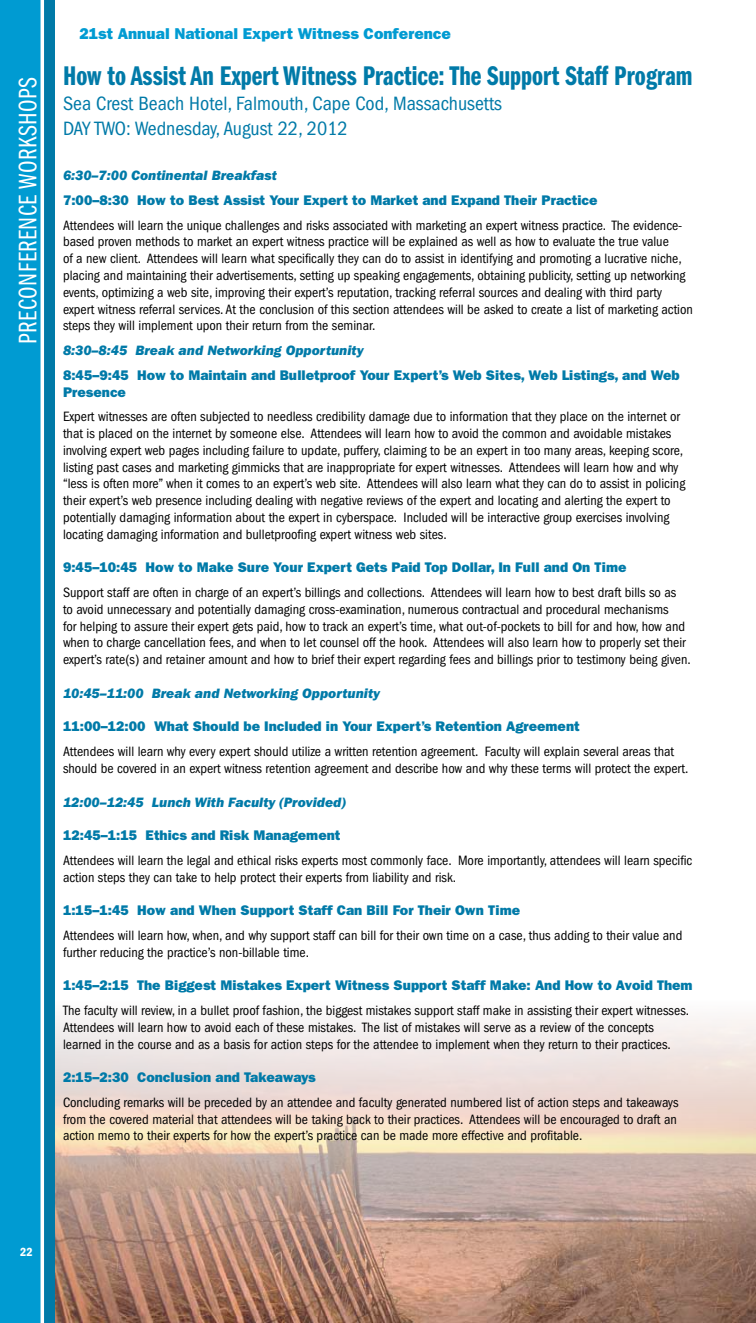
<style>
.page{position:relative;width:756px;height:1323px;background:#fff}
.page>*{position:absolute;margin:0;border:0;box-sizing:border-box;transform-origin:0 0}
.t1{font:28px "Franklin Gothic Demi Cmpr";color:#007aa8}
.t2{font:26.25px "Franklin Gothic Book Cmpr";letter-spacing:.025em;color:#fff}
.t3{font:condensed 19.95px/25px "Franklin Gothic";color:#007aa8}
.t4{font:800 15.75px "Franklin Gothic";color:#009bd2}
.t5{font:condensed 14px/16.8px "Franklin Gothic";color:#000}
.t6{font:800 14px/16.8px "Franklin Gothic";color:#007aa8}
.t7{font:italic 800 14px "Franklin Gothic";color:#007aa8}
.t8{font:600 condensed 12.25px "Franklin Gothic";color:#fff}
</style>
<div class="page">
<div style="left:14px;top:0;width:41px;height:1323px;background:#007aa8"></div>
<svg style="left:0;top:0;width:44px;height:1323px;background:#10a1d4"></svg>
<img style="left:56px;top:1018px;width:700px;height:305px">
<h2 class="t2" style="left:13px;top:344px;width:268px;rotate:-90deg">PRECONFERENCE WORKSHOPS</h2>
<p class="t4" style="left:79px;top:24px;width:373px">21st Annual National Expert Witness Conference</p>
<h1 class="t1" style="left:63px;top:60px;width:631px">How to Assist An Expert Witness Practice: The Support Staff Program</h1>
<h3 class="t3" style="left:63px;top:91px;width:441px">Sea Crest Beach Hotel, Falmouth, Cape Cod, Massachusetts<br>DAY TWO: Wednesday, August 22, 2012</h3>
<p class="t7" style="left:63px;top:167px;width:215px">6:30–7:00 Continental Breakfast</p>
<p class="t6" style="left:63px;top:192px;width:536px">7:00–8:30 How to Best Assist Your Expert to Market and Expand Their Practice</p>
<p class="t5" style="left:63px;top:217px;width:632px">Attendees will learn the unique challenges and risks associated with marketing an expert witness practice. The evidence&shy;based proven methods to market an expert witness practice will be explained as well as how to evaluate the true value<br>of a new client. Attendees will learn what specifically they can do to assist in identifying and promoting a lucrative niche, placing and maintaining their advertisements, setting up speaking engagements, obtaining publicity, setting up networking events, optimizing a web site, improving their expert’s reputation, tracking referral sources and dealing with third party expert witness referral services. At the conclusion of this section attendees will be asked to create a list of marketing action steps they will implement upon their return from the seminar.</p>
<p class="t7" style="left:63px;top:342px;width:302px">8:30–8:45 Break and Networking Opportunity</p>
<p class="t6" style="left:63px;top:367px;width:618px">8:45–9:45 How to Maintain and Bulletproof Your Expert’s Web Sites, Web Listings, and Web<br>Presence</p>
<p class="t5" style="left:63px;top:408px;width:624px">Expert witnesses are often subjected to needless credibility damage due to information that they place on the internet or that is placed on the internet by someone else. Attendees will learn how to avoid the common and avoidable mistakes involving expert web pages including failure to update, puffery, claiming to be an expert in too many areas, keeping score, listing past cases and marketing gimmicks that are inappropriate for expert witnesses. Attendees will learn how and why “less is often more” when it comes to an expert’s web site. Attendees will also learn what they can do to assist in policing their expert’s web presence including dealing with negative reviews of the expert and locating and alerting the expert to potentially damaging information about the expert in cyberspace. Included will be interactive group exercises involving locating damaging information and bulletproofing expert witness web sites.</p>
<p class="t6" style="left:63px;top:559px;width:565px">9:45–10:45 How to Make Sure Your Expert Gets Paid Top Dollar, In Full and On Time</p>
<p class="t5" style="left:63px;top:584px;width:629px">Support staff are often in charge of an expert’s billings and collections. Attendees will learn how to best draft bills so as<br>to avoid unnecessary and potentially damaging cross-examination, numerous contractual and procedural mechanisms<br>for helping to assure their expert gets paid, how to track an expert’s time, what out-of-pockets to bill for and how, how and when to charge cancellation fees, and when to let counsel off the hook. Attendees will also learn how to properly set their expert’s rate(s) and retainer amount and how to brief their expert regarding fees and billings prior to testimony being given.</p>
<p class="t7" style="left:63px;top:685px;width:318px">10:45–11:00 Break and Networking Opportunity</p>
<p class="t6" style="left:63px;top:718px;width:518px">11:00–12:00 What Should be Included in Your Expert’s Retention Agreement</p>
<p class="t5" style="left:63px;top:743px;width:627px">Attendees will learn why every expert should utilize a written retention agreement. Faculty will explain several areas that should be covered in an expert witness retention agreement and describe how and why these terms will protect the expert.</p>
<p class="t7" style="left:63px;top:794px;width:285px">12:00–12:45 Lunch With Faculty (Provided)</p>
<p class="t6" style="left:63px;top:827px;width:279px">12:45–1:15 Ethics and Risk Management</p>
<p class="t5" style="left:63px;top:852px;width:631px">Attendees will learn the legal and ethical risks experts most commonly face. More importantly, attendees will learn specific action steps they can take to help protect their experts from liability and risk.</p>
<p class="t6" style="left:63px;top:902px;width:459px">1:15–1:45 How and When Support Staff Can Bill For Their Own Time</p>
<p class="t5" style="left:63px;top:927px;width:621px">Attendees will learn how, when, and why support staff can bill for their own time on a case, thus adding to their value and further reducing the practice’s non-billable time.</p>
<p class="t6" style="left:63px;top:977px;width:631px">1:45–2:15 The Biggest Mistakes Expert Witness Support Staff Make: And How to Avoid Them</p>
<p class="t5" style="left:63px;top:1002px;width:628px">The faculty will review, in a bullet proof fashion, the biggest mistakes support staff make in assisting their expert witnesses.<br>Attendees will learn how to avoid each of these mistakes. The list of mistakes will serve as a review of the concepts learned in the course and as a basis for action steps for the attendee to implement when they return to their practices.</p>
<p class="t6" style="left:63px;top:1069px;width:254px">2:15–2:30 Conclusion and Takeaways</p>
<p class="t5" style="left:63px;top:1094px;width:617px">Concluding remarks will be preceded by an attendee and faculty generated numbered list of action steps and takeaways from the covered material that attendees will be taking back to their practices. Attendees will be encouraged to draft an action memo to their experts for how the expert’s practice can be made more effective and profitable.</p>
<p class="t8" style="left:20px;top:1245px;width:14px">22</p>
</div>
